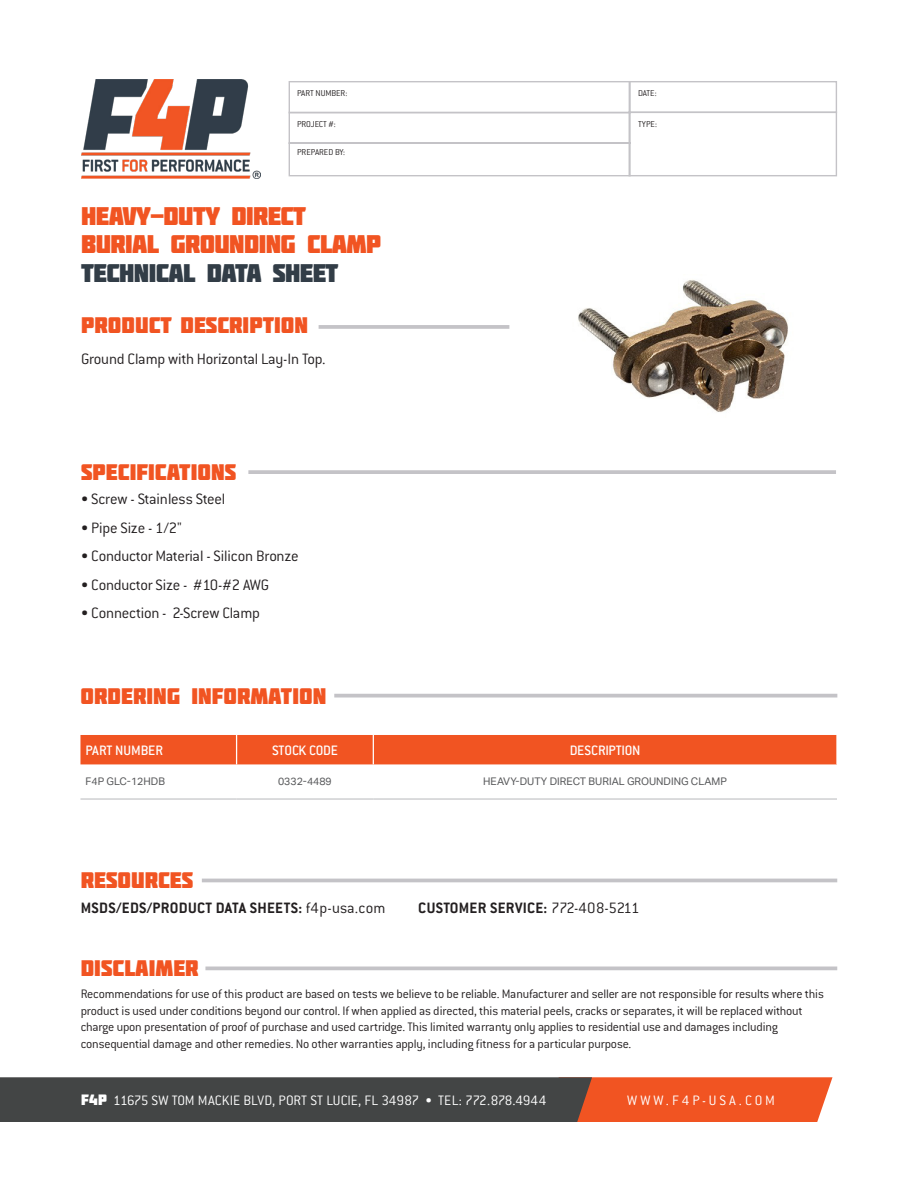
<style>
.page{position:relative;width:918px;height:1188px;background:#fff}
.page>*{position:absolute;margin:0;border:0;box-sizing:border-box;transform-origin:0 0}
.t1{font:25.5px/28.5px "Molot";letter-spacing:-.025em;color:#f15422}
.t2{font:25.5px "Molot";letter-spacing:-.025em;color:#323d47}
.t3{font:22.5px "Molot";color:#f15422}
.t4{font:300 16.5px "Conduit ITC";letter-spacing:-.015em;color:#231f20}
.t5{font:700 16.5px "Conduit ITC";letter-spacing:.02em;color:#231f20}
.t6{font:300 15px "Conduit ITC";color:#fff}
.Table_Categories{font:500 15px "Conduit ITC";letter-spacing:-.01em;color:#fff}
.t7{font:300 15px "Conduit ITC";letter-spacing:.2em;color:#fff}
.t8{font:300 13.5px/16.5px "Conduit ITC";letter-spacing:-.015em;color:#231f20}
.t9{font:10.5px "Aktiv Grotesk";color:#57585a}
.t10{font:300 9.3px "Conduit ITC";letter-spacing:-.005em;color:#231f20}
.s1{font-weight:300}
.s2{font-family:"Molot";font-weight:400}
</style>
<div class="page">
<svg style="left:0;top:1077px;width:833px;height:45px;background:#774c3d"></svg>
<svg style="left:288px;top:81px;width:550px;height:96px"></svg>
<div style="left:629px;top:112px;width:208px;height:64px;border:1px solid #c4c3c7"></div>
<img style="left:81px;top:80px;width:179px;height:98px">
<svg style="left:248px;top:470px;width:588px;height:4px;background:#c7c6ca"></svg>
<hr style="left:319px;top:325px;width:190px;height:4px;background:#c4c3c7">
<div style="left:80px;top:735px;width:756px;height:29px;background:#f15422"></div>
<hr style="left:80px;top:798px;width:157px;height:2px;background:#bcbdc0">
<hr style="left:237px;top:798px;width:136px;height:2px;background:#bcbdc0">
<hr style="left:373px;top:798px;width:464px;height:2px;background:#bcbdc0">
<svg style="left:334px;top:694px;width:503px;height:4px;background:#cbcacd"></svg>
<hr style="left:205px;top:967px;width:632px;height:3px;background:#c4c3c7">
<hr style="left:202px;top:879px;width:635px;height:3px;background:#c4c3c7">
<img style="left:578px;top:280px;width:210px;height:132px">
<p class="t10" style="left:297px;top:88px;width:52px">PART NUMBER:</p>
<p class="t10" style="left:638px;top:88px;width:20px">DATE:</p>
<p class="t10" style="left:297px;top:119px;width:40px">PROJECT #:</p>
<p class="t10" style="left:638px;top:119px;width:20px">TYPE:</p>
<p class="t10" style="left:297px;top:147px;width:49px">PREPARED BY:</p>
<p class="t1" style="left:81px;top:201px;width:302px">HEAVY-DUTY DIRECT<br>BURIAL GROUNDING CLAMP</p>
<p class="t2" style="left:81px;top:258px;width:259px">TECHNICAL DATA SHEET</p>
<p class="t3" style="left:81px;top:312px;width:228px">PRODUCT DESCRIPTION</p>
<p class="t4" style="left:81px;top:350px;width:246px">Ground Clamp with Horizontal Lay-In Top.</p>
<p class="t3" style="left:81px;top:459px;width:156px">SPECIFICATIONS</p>
<p class="t4" style="left:81px;top:490px;width:146px">• Screw - Stainless Steel</p>
<p class="t4" style="left:81px;top:518px;width:102px">• Pipe Size - 1/2"</p>
<p class="t4" style="left:81px;top:547px;width:219px">• Conductor Material - Silicon Bronze</p>
<p class="t4" style="left:81px;top:575px;width:190px">• Conductor Size - #10-#2 AWG</p>
<p class="t4" style="left:81px;top:604px;width:180px">• Connection - 2-Screw Clamp</p>
<p class="t3" style="left:81px;top:682px;width:247px">ORDERING INFORMATION</p>
<p class="Table_Categories" style="left:86px;top:742px;width:79px">PART NUMBER</p>
<p class="Table_Categories" style="left:272px;top:742px;width:67px">STOCK CODE</p>
<p class="Table_Categories" style="left:570px;top:742px;width:72px">DESCRIPTION</p>
<p class="t9" style="left:86px;top:776px;width:81px">F4P GLC-12HDB</p>
<p class="t9" style="left:278px;top:776px;width:55px">0332-4489</p>
<p class="t9" style="left:483px;top:776px;width:245px">HEAVY-DUTY DIRECT BURIAL GROUNDING CLAMP</p>
<p class="t3" style="left:81px;top:867px;width:114px">RESOURCES</p>
<p class="t5" style="left:81px;top:898px;width:306px">MSDS/EDS/PRODUCT DATA SHEETS: <span class="s1">f4p-usa.com</span></p>
<p class="t5" style="left:418px;top:898px;width:223px">CUSTOMER SERVICE: <span class="s1">772-408-5211</span></p>
<p class="t3" style="left:81px;top:955px;width:119px">DISCLAIMER</p>
<p class="t8" style="left:81px;top:986px;width:745px">Recommendations for use of this product are based on tests we believe to be reliable. Manufacturer and seller are not responsible for results where this product is used under conditions beyond our control. If when applied as directed, this material peels, cracks or separates, it will be replaced without charge upon presentation of proof of purchase and used cartridge. This limited warranty only applies to residential use and damages including</p>
<p class="t8" style="left:81px;top:1035px;width:552px">consequential damage and other remedies. No other warranties apply, including fitness for a particular purpose.</p>
<p class="t6" style="left:81px;top:1092px;width:467px"><span class="s2">F4P</span> 11675 SW TOM MACKIE BLVD, PORT ST LUCIE, FL 34987 • TEL: 772.878.4944</p>
<p class="t7" style="left:627px;top:1092px;width:149px">WWW.F4P-USA.COM</p>
</div>
